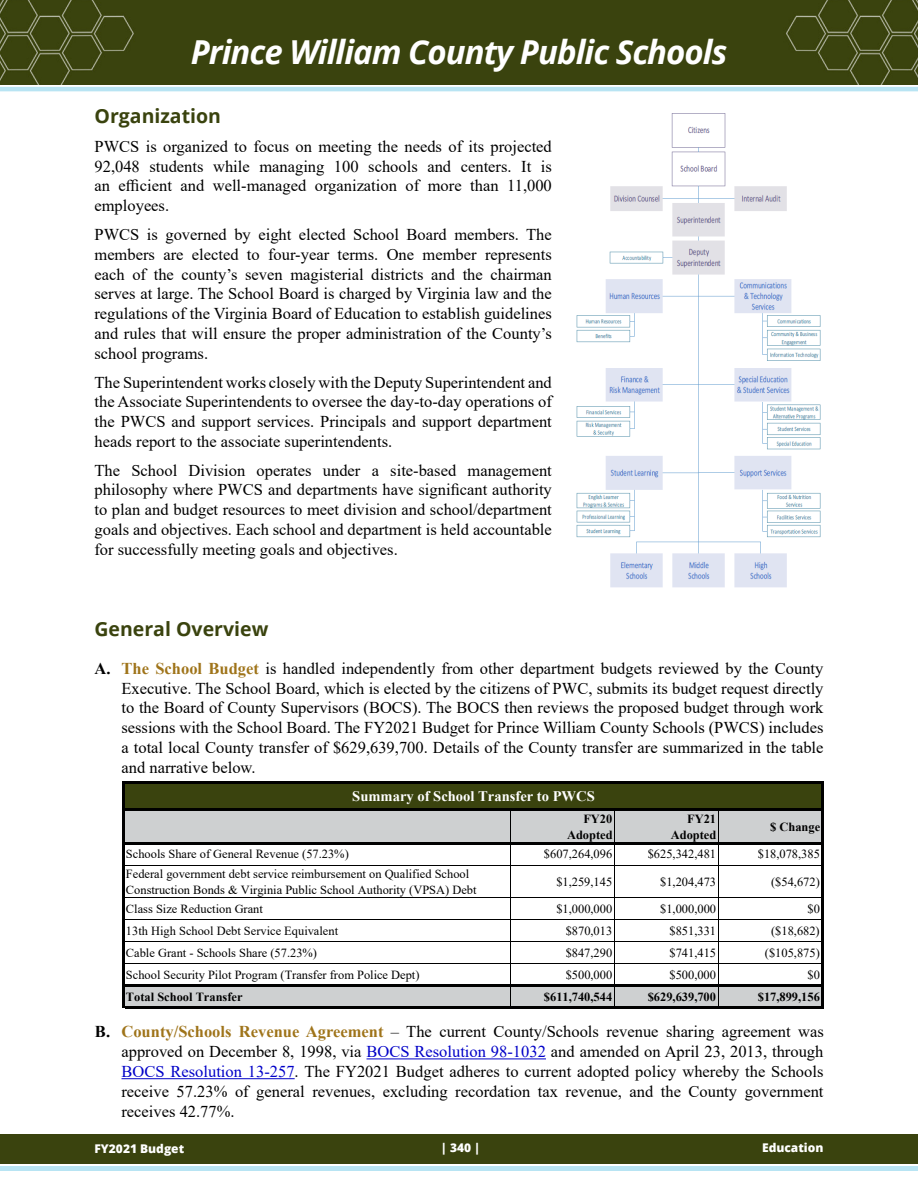
<style>
.page{position:relative;width:918px;height:1188px;background:#fff}
.page>*{position:absolute;margin:0;border:0;box-sizing:border-box;transform-origin:0 0}
.t1{font:italic 700 33px "Open Sans";letter-spacing:-.03em;color:#fff}
.t2{font:700 19.5px "Open Sans";color:#3a430e}
.t3{font:16.5px/19.8px "Times New Roman";color:#000;text-align:justify}
.t4{font:700 14.55px "Times New Roman";color:#fff}
.t5{font:12.45px/15.6px "Times New Roman";color:#000}
.t6{font:700 12.45px/15.6px "Times New Roman";color:#000;text-align:right}
.t7{font:800 12px "Open Sans";color:#fff}
.s1{font-weight:700}
.s2{font-weight:700;color:#9f741a}
.s3{color:#0000c8}
</style>
<div class="page">
<div style="left:0;top:0;width:918px;height:85px;background:#3a430e"></div>
<hr style="left:0;top:87px;width:918px;height:4px;background:#b8e4f3">
<hr style="left:0;top:1166px;width:918px;height:4px;background:#b8e4f3">
<div style="left:0;top:1134px;width:918px;height:30px;background:#3a430e"></div>
<hr style="left:367px;top:1059px;width:179px;height:1px;background:#0000c8">
<hr style="left:122px;top:1078px;width:173px;height:1px;background:#0000c8">
<div style="left:124px;top:783px;width:698px;height:27px;background:#3a430e"></div>
<div style="left:124px;top:810px;width:698px;height:33px;background:#ced0d1"></div>
<div style="left:124px;top:985px;width:698px;height:22px;background:#ced0d1"></div>
<hr style="left:511px;top:811px;width:1px;height:31px;background:#000">
<hr style="left:614px;top:811px;width:1px;height:31px;background:#000">
<hr style="left:718px;top:811px;width:1px;height:31px;background:#000">
<hr style="left:511px;top:844px;width:1px;height:140px;background:#000">
<hr style="left:614px;top:844px;width:1px;height:140px;background:#000">
<hr style="left:718px;top:844px;width:1px;height:140px;background:#000">
<hr style="left:123px;top:782px;width:2px;height:226px;background:#000">
<hr style="left:821px;top:784px;width:2px;height:224px;background:#000">
<svg style="left:614px;top:986px;width:1px;height:20px"></svg>
<svg style="left:718px;top:986px;width:1px;height:20px"></svg>
<hr style="left:125px;top:782px;width:698px;height:2px;background:#000">
<hr style="left:125px;top:809px;width:698px;height:2px;background:#000">
<hr style="left:125px;top:842px;width:698px;height:2px;background:#000">
<hr style="left:125px;top:865px;width:696px;height:1px;background:#000">
<hr style="left:125px;top:898px;width:696px;height:1px;background:#000">
<hr style="left:125px;top:920px;width:696px;height:1px;background:#000">
<hr style="left:125px;top:941px;width:696px;height:1px;background:#000">
<hr style="left:125px;top:963px;width:696px;height:1px;background:#000">
<hr style="left:125px;top:984px;width:698px;height:2px;background:#000">
<hr style="left:125px;top:1006px;width:698px;height:2px;background:#000">
<img style="left:576px;top:113px;width:245px;height:475px">
<h1 class="t1" style="left:191px;top:29px;width:538px">Prince William County Public Schools</h1>
<p class="t2" style="left:94px;top:102px;width:128px">Organization</p>
<p class="t3" style="left:94px;top:136px;width:459px">PWCS is organized to focus on meeting the needs of its projected 92,048 students while managing 100 schools and centers. It is an efficient and well-managed organization of more than 11,000 employees.</p>
<p class="t3" style="left:94px;top:224px;width:459px">PWCS is governed by eight elected School Board members. The members are elected to four-year terms. One member represents each of the county’s seven magisterial districts and the chairman serves at large. The School Board is charged by Virginia law and the regulations of the Virginia Board of Education to establish guidelines and rules that will ensure the proper administration of the County’s school programs.</p>
<p class="t3" style="left:94px;top:372px;width:459px">The Superintendent works closely with the Deputy Superintendent and the Associate Superintendents to oversee the day-to-day operations of the PWCS and support services. Principals and support department heads report to the associate superintendents.</p>
<p class="t3" style="left:94px;top:460px;width:459px">The School Division operates under a site-based management philosophy where PWCS and departments have significant authority to plan and budget resources to meet division and school/department goals and objectives. Each school and department is held accountable for successfully meeting goals and objectives.</p>
<p class="t2" style="left:94px;top:615px;width:175px">General Overview</p>
<p class="t3" style="left:121px;top:658px;width:704px;text-indent:-27px"><span class="s1">A.</span> <span class="s2">The School Budget</span> is handled independently from other department budgets reviewed by the County Executive. The School Board, which is elected by the citizens of PWC, submits its budget request directly to the Board of County Supervisors (BOCS). The BOCS then reviews the proposed budget through work sessions with the School Board. The FY2021 Budget for Prince William County Schools (PWCS) includes a total local County transfer of $629,639,700. Details of the County transfer are summarized in the table and narrative below.</p>
<p class="t4" style="left:352px;top:786px;width:244px">Summary of School Transfer to PWCS</p>
<p class="t6" style="left:567px;top:811px;width:47px">FY20<br>Adopted</p>
<p class="t6" style="left:671px;top:811px;width:47px">FY21<br>Adopted</p>
<p class="t6" style="left:770px;top:819px;width:52px">$ Change</p>
<p class="t5" style="left:126px;top:846px;width:224px">Schools Share of General Revenue (57.23%)</p>
<p class="t5" style="left:544px;top:846px;width:70px">$607,264,096</p>
<p class="t5" style="left:648px;top:846px;width:70px">$625,342,481</p>
<p class="t5" style="left:758px;top:846px;width:64px">$18,078,385</p>
<p class="t5" style="left:126px;top:866px;width:352px">Federal government debt service reimbursement on Qualified School<br>Construction Bonds &amp; Virginia Public School Authority (VPSA) Debt</p>
<p class="t5" style="left:556px;top:873px;width:57px">$1,259,145</p>
<p class="t5" style="left:660px;top:873px;width:57px">$1,204,473</p>
<p class="t5" style="left:771px;top:873px;width:50px">($54,672)</p>
<p class="t5" style="left:126px;top:901px;width:138px">Class Size Reduction Grant</p>
<p class="t5" style="left:556px;top:901px;width:57px">$1,000,000</p>
<p class="t5" style="left:660px;top:901px;width:57px">$1,000,000</p>
<p class="t5" style="left:807px;top:901px;width:14px">$0</p>
<p class="t5" style="left:126px;top:923px;width:214px">13th High School Debt Service Equivalent</p>
<p class="t5" style="left:566px;top:923px;width:48px">$870,013</p>
<p class="t5" style="left:670px;top:923px;width:48px">$851,331</p>
<p class="t5" style="left:771px;top:923px;width:50px">($18,682)</p>
<p class="t5" style="left:126px;top:944px;width:193px">Cable Grant - Schools Share (57.23%)</p>
<p class="t5" style="left:566px;top:944px;width:48px">$847,290</p>
<p class="t5" style="left:670px;top:944px;width:48px">$741,415</p>
<p class="t5" style="left:765px;top:944px;width:56px">($105,875)</p>
<p class="t5" style="left:126px;top:966px;width:295px">School Security Pilot Program (Transfer from Police Dept)</p>
<p class="t5" style="left:566px;top:966px;width:48px">$500,000</p>
<p class="t5" style="left:669px;top:966px;width:48px">$500,000</p>
<p class="t5" style="left:807px;top:966px;width:14px">$0</p>
<p class="t6" style="left:126px;top:988px;width:118px">Total School Transfer</p>
<p class="t6" style="left:544px;top:988px;width:70px">$611,740,544</p>
<p class="t6" style="left:648px;top:988px;width:70px">$629,639,700</p>
<p class="t6" style="left:758px;top:988px;width:64px">$17,899,156</p>
<p class="t3" style="left:121px;top:1021px;width:704px;text-indent:-27px"><span class="s1">B.</span> <span class="s2">County/Schools Revenue Agreement</span> – The current County/Schools revenue sharing agreement was approved on December 8, 1998, via <span class="s3">BOCS Resolution 98-1032</span> and amended on April 23, 2013, through <span class="s3">BOCS Resolution 13-257</span>. The FY2021 Budget adheres to current adopted policy whereby the Schools receive 57.23% of general revenues, excluding recordation tax revenue, and the County government receives 42.77%.</p>
<p class="t7" style="left:94px;top:1140px;width:91px">FY2021 Budget</p>
<p class="t7" style="left:441px;top:1139px;width:41px">| 340 |</p>
<p class="t7" style="left:762px;top:1138px;width:63px">Education</p>
</div>
